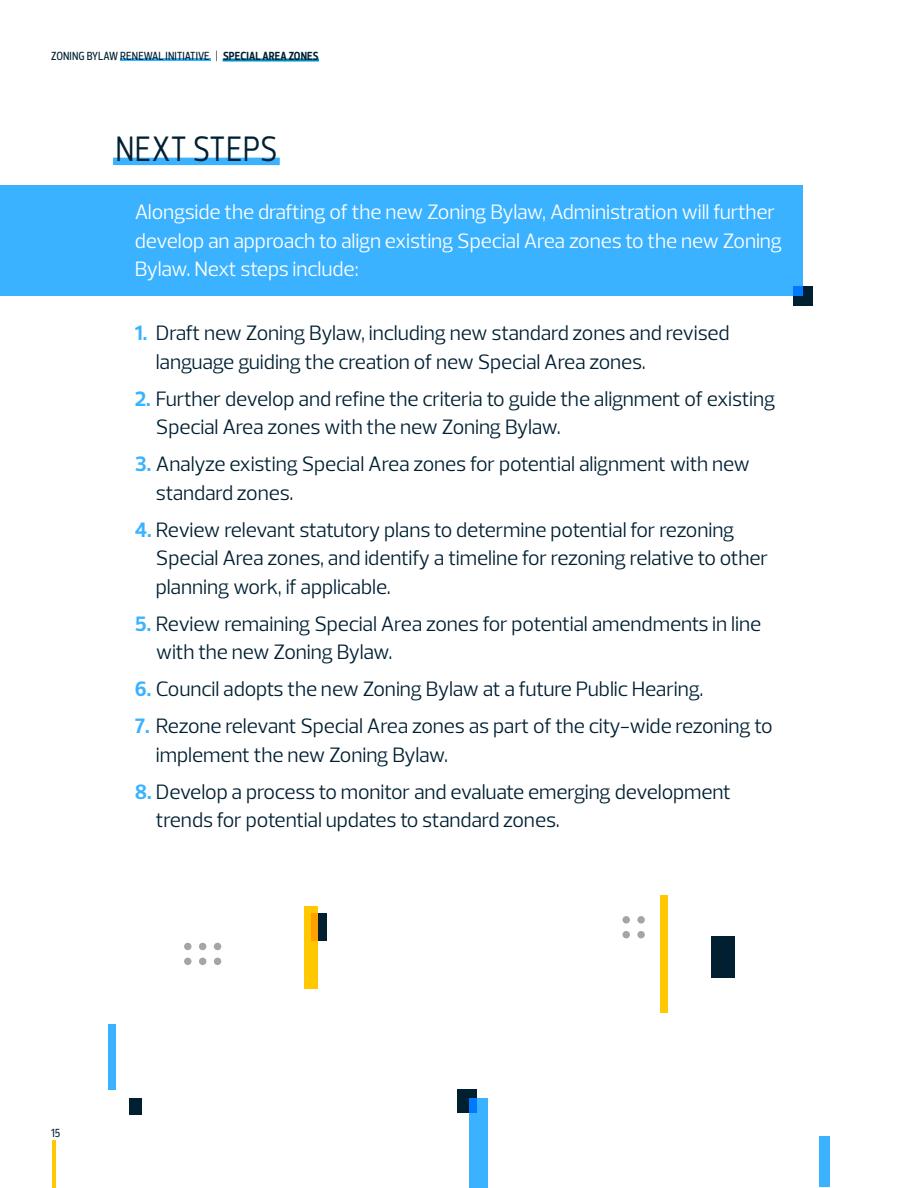
<style>
.page{position:relative;width:918px;height:1188px;background:#fff}
.page>*{position:absolute;margin:0;border:0;box-sizing:border-box;transform-origin:0 0}
.t1{font:36px "Prelo Condensed";letter-spacing:.015em;color:#002032}
.t2{font:21px/28.5px "Prelo";letter-spacing:-.01em;color:#002032}
.t3{font:21px/28.5px "Prelo";letter-spacing:-.01em;color:#fff}
.t4{font:500 12px "Prelo Condensed";letter-spacing:.005em;color:#002032}
.s1{font-weight:700}
.s2{font-weight:700;color:#3bb2ff}
</style>
<div class="page">
<div style="left:0;top:185px;width:803px;height:111px;background:#3bb2ff"></div>
<svg style="left:793px;top:286px;width:20px;height:20px"></svg>
<hr style="left:120px;top:58px;width:91px;height:3px;background:#3bb2ff">
<hr style="left:223px;top:58px;width:96px;height:3px;background:#008dc4">
<hr style="left:52px;top:1141px;width:4px;height:47px;background:#ffc800">
<div style="left:113px;top:158px;width:167px;height:7px;background:#3bb2ff"></div>
<div style="left:469px;top:1099px;width:19px;height:89px;background:#3bb2ff"></div>
<div style="left:108px;top:1025px;width:8px;height:65px;background:#3bb2ff"></div>
<div style="left:819px;top:1137px;width:10px;height:50px;background:#3bb2ff"></div>
<svg style="left:184px;top:942px;width:8px;height:23px"></svg>
<svg style="left:199px;top:942px;width:7px;height:23px"></svg>
<svg style="left:214px;top:942px;width:7px;height:23px"></svg>
<div style="left:711px;top:937px;width:23px;height:41px;background:#002032"></div>
<svg style="left:458px;top:1090px;width:19px;height:23px"></svg>
<div style="left:660px;top:895px;width:8px;height:117px;background:#ffc800"></div>
<div style="left:130px;top:1099px;width:12px;height:16px;background:#002032"></div>
<div style="left:304px;top:907px;width:14px;height:82px;background:#ffc800"></div>
<svg style="left:311px;top:913px;width:15px;height:28px"></svg>
<svg style="left:623px;top:916px;width:7px;height:23px"></svg>
<svg style="left:637px;top:916px;width:8px;height:23px"></svg>
<p class="t4" style="left:51px;top:49px;width:269px">ZONING BYLAW RENEWAL INITIATIVE | <span class="s1">SPECIAL AREA ZONES</span></p>
<h1 class="t1" style="left:115px;top:127px;width:164px">NEXT STEPS</h1>
<p class="t3" style="left:135px;top:198px;width:649px">Alongside the drafting of the new Zoning Bylaw, Administration will further develop an approach to align existing Special Area zones to the new Zoning<br>Bylaw. Next steps include:</p>
<p class="t2" style="left:156px;top:319px;width:575px;text-indent:-21px"><span class="s2">1.</span> Draft new Zoning Bylaw, including new standard zones and revised language guiding the creation of new Special Area zones.</p>
<p class="t2" style="left:156px;top:384px;width:621px;text-indent:-21px"><span class="s2">2.</span> Further develop and refine the criteria to guide the alignment of existing<br>Special Area zones with the new Zoning Bylaw.</p>
<p class="t2" style="left:156px;top:450px;width:596px;text-indent:-21px"><span class="s2">3.</span> Analyze existing Special Area zones for potential alignment with new standard zones.</p>
<p class="t2" style="left:156px;top:515px;width:614px;text-indent:-21px"><span class="s2">4.</span> Review relevant statutory plans to determine potential for rezoning<br>Special Area zones, and identify a timeline for rezoning relative to other planning work, if applicable.</p>
<p class="t2" style="left:156px;top:609px;width:607px;text-indent:-21px"><span class="s2">5.</span> Review remaining Special Area zones for potential amendments in line with the new Zoning Bylaw.</p>
<p class="t2" style="left:135px;top:675px;width:570px"><span class="s2">6.</span> Council adopts the new Zoning Bylaw at a future Public Hearing.</p>
<p class="t2" style="left:156px;top:712px;width:618px;text-indent:-21px"><span class="s2">7.</span> Rezone relevant Special Area zones as part of the city-wide rezoning to implement the new Zoning Bylaw.</p>
<p class="t2" style="left:156px;top:777px;width:577px;text-indent:-21px"><span class="s2">8.</span> Develop a process to monitor and evaluate emerging development trends for potential updates to standard zones.</p>
<p class="t4" style="left:51px;top:1125px;width:11px">15</p>
</div>
